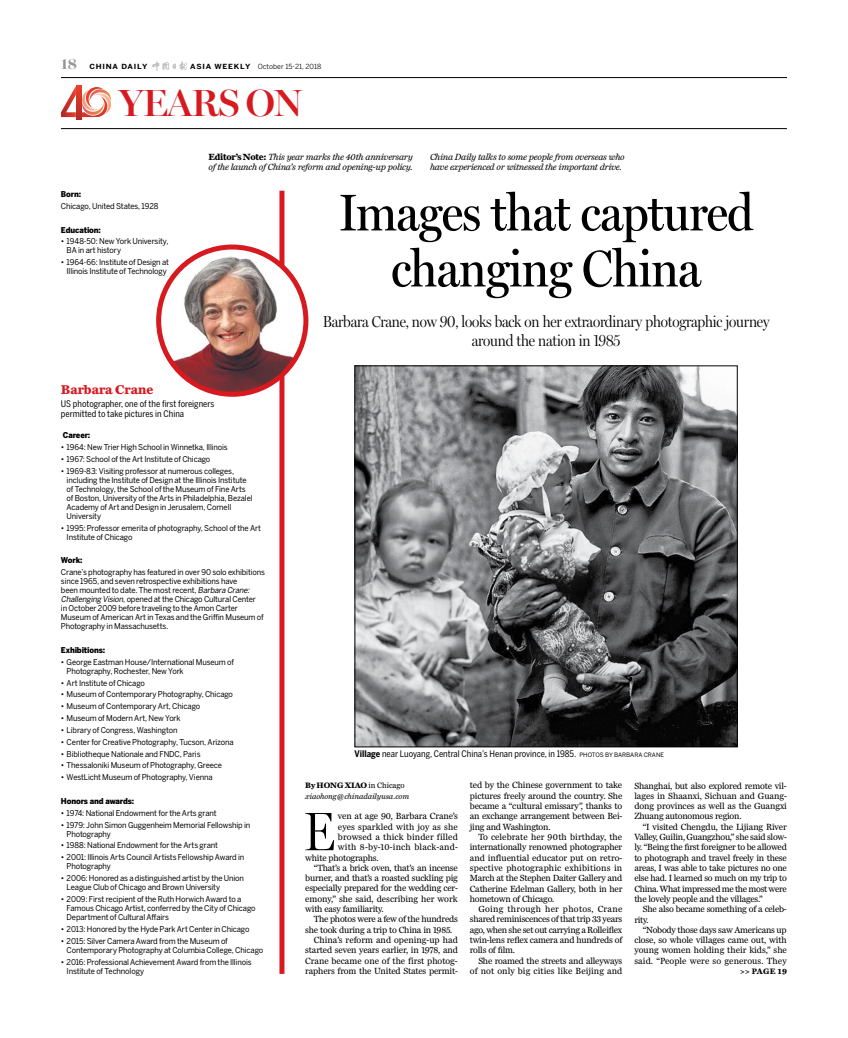
<style>
.page{position:relative;width:848px;height:1038px;background:#fff}
.page>*{position:absolute;margin:0;border:0;box-sizing:border-box;transform-origin:0 0}
.t1{font:300 54.4px "Miller Headline";color:#000}
.t2{font:52px/56px "Miller Headline";letter-spacing:-.01em;color:#000;text-align:center}
.t3{font:600 38px "Big Miller";letter-spacing:-.03em;color:#d71920}
.t4{font:300 16px/19px "Miller Headline";letter-spacing:-.01em;color:#000;text-align:center}
.t5{font:700 16px "Big Miller";color:#939598}
.t6{font:700 13px "Miller Daily Two";color:#d71920}
.t7{font:9.2px/10.3px "Miller Daily Two";letter-spacing:-.02em;color:#000;text-align:justify}
.t8{font:italic 9.2px/10.3px "Miller Daily Two";letter-spacing:-.025em;color:#000}
.t9{font:9.2px "Miller Daily Two";color:#000}
.t10{font:9.2px "Miller Daily Two";letter-spacing:.01em;color:#000}
.t11{font:9.2px "Miller Daily Two";letter-spacing:.02em;color:#000}
.t12{font:9px/10px "Benton Sans Cond";color:#000}
.t13{font:8px/9px "Benton Sans";letter-spacing:-.015em;color:#000;scale:.95 1}
.t14{font:900 8px "Benton Sans";letter-spacing:-.015em;color:#000;scale:.95 1}
.t15{font:italic 8px/10.3px "Miller Daily Two";letter-spacing:-.01em;color:#000}
.t16{font:700 8px "Miller Daily Two";letter-spacing:.045em;color:#000}
.t17{font:7px "Benton Sans";color:#000}
.t18{font:700 7px "Benton Sans";letter-spacing:.1em;color:#000;scale:1.1 1}
.s1{font-weight:700}
.s2{font-weight:700;font-style:normal}
.s3{font-style:italic}
.s4{font-family:"Benton Sans";font-size:6px}
.s5{font-style:normal}
</style>
<div class="page">
<img style="left:356px;top:367px;width:379px;height:378px">
<div style="left:354px;top:365px;width:383px;height:382px;border:1px solid #000"></div>
<div style="left:279px;top:191px;width:5px;height:782px;background:#d71920"></div>
<img style="left:159px;top:254px;width:147px;height:140px">
<div style="left:156px;top:244px;width:152px;height:153px;border:5px solid #d71920;border-radius:50%"></div>
<svg style="left:152px;top:61px;width:35px;height:10px"></svg>
<hr style="left:61px;top:77px;width:726px;height:1px;background:#000">
<hr style="left:61px;top:128px;width:726px;height:1px;background:#000">
<svg style="left:76px;top:85px;width:5px;height:35px"></svg>
<svg style="left:61px;top:86px;width:15px;height:31px"></svg>
<svg style="left:82px;top:87px;width:29px;height:30px"></svg>
<h3 class="t5" style="left:61px;top:54px;width:17px">18</h3>
<p class="t18" style="left:89px;top:62px;width:54px">CHINA DAILY</p>
<p class="t17" style="left:190px;top:62px;width:132px"><span class="s1">ASIA WEEKLY</span> October 15-21, 2018</p>
<h3 class="t3" style="left:119px;top:80px;width:185px">YEARS ON</h3>
<p class="t14" style="left:61px;top:189px;width:23px">Born:</p>
<p class="t13" style="left:61px;top:201px;width:104px">Chicago, United States, 1928</p>
<p class="t14" style="left:61px;top:225px;width:44px">Education:</p>
<p class="t13" style="left:67px;top:237px;width:109px;text-indent:-6px">• 1948-50: New York University,<br>BA in art history</p>
<p class="t13" style="left:61px;top:258px;width:115px;text-align:center">• 1964-66: Institute of Design at<br>Illinois Institute of Technology</p>
<p class="t8" style="left:208px;top:151px;width:206px"><span class="s2">Editor’s Note:</span> This year marks the 40th anniversary of the launch of China’s reform and opening-up policy.</p>
<p class="t8" style="left:430px;top:151px;width:196px">China Daily talks to some people from overseas who have experienced or witnessed the important drive.</p>
<h2 class="t2" style="left:339px;top:186px;width:416px">Images that captured changing China</h2>
<h3 class="t4" style="left:323px;top:312px;width:448px">Barbara Crane, now 90, looks back on her extraordinary photographic journey around the nation in 1985</h3>
<h3 class="t6" style="left:61px;top:382px;width:94px">Barbara Crane</h3>
<p class="t12" style="left:61px;top:398px;width:155px">US photographer, one of the first foreigners permitted to take pictures in China</p>
<p class="t14" style="left:63px;top:430px;width:30px">Career:</p>
<p class="t13" style="left:61px;top:442px;width:177px">• 1964: New Trier High School in Winnetka, Illinois</p>
<p class="t13" style="left:61px;top:454px;width:159px">• 1967: School of the Art Institute of Chicago</p>
<p class="t13" style="left:67px;top:466px;width:197px;text-indent:-6px">• 1969-83: Visiting professor at numerous colleges, including the Institute of Design at the Illinois Institute of Technology, the School of the Museum of Fine Arts of Boston, University of the Arts in Philadelphia, Bezalel Academy of Art and Design in Jerusalem, Cornell University</p>
<p class="t13" style="left:67px;top:523px;width:206px;text-indent:-6px">• 1995: Professor emerita of photography, School of the Art<br>Institute of Chicago</p>
<p class="t14" style="left:61px;top:555px;width:24px">Work:</p>
<p class="t13" style="left:61px;top:567px;width:216px">Crane’s photography has featured in over 90 solo exhibitions since 1965, and seven retrospective exhibitions have<br>been mounted to date. The most recent, <span class="s3">Barbara Crane:<br>Challenging Vision</span>, opened at the Chicago Cultural Center<br>in October 2009 before traveling to the Amon Carter Museum of American Art in Texas and the Griffin Museum of Photography in Massachusetts.</p>
<p class="t14" style="left:61px;top:645px;width:48px">Exhibitions:</p>
<p class="t13" style="left:67px;top:657px;width:178px;text-indent:-6px">• George Eastman House/International Museum of<br>Photography, Rochester, New York</p>
<p class="t13" style="left:61px;top:678px;width:90px">• Art Institute of Chicago</p>
<p class="t13" style="left:61px;top:690px;width:183px">• Museum of Contemporary Photography, Chicago</p>
<p class="t13" style="left:61px;top:701px;width:148px">• Museum of Contemporary Art, Chicago</p>
<p class="t13" style="left:61px;top:713px;width:127px">• Museum of Modern Art, New York</p>
<p class="t13" style="left:61px;top:725px;width:124px">• Library of Congress, Washington</p>
<p class="t13" style="left:61px;top:737px;width:183px">• Center for Creative Photography, Tucson, Arizona</p>
<p class="t13" style="left:61px;top:749px;width:148px">• Bibliotheque Nationale and FNDC, Paris</p>
<p class="t13" style="left:61px;top:761px;width:171px">• Thessaloniki Museum of Photography, Greece</p>
<p class="t13" style="left:61px;top:772px;width:161px">• WestLicht Museum of Photography, Vienna</p>
<p class="t14" style="left:61px;top:796px;width:79px">Honors and awards:</p>
<p class="t13" style="left:61px;top:808px;width:165px">• 1974: National Endowment for the Arts grant</p>
<p class="t13" style="left:67px;top:820px;width:195px;text-indent:-6px">• 1979: John Simon Guggenheim Memorial Fellowship in<br>Photography</p>
<p class="t13" style="left:61px;top:841px;width:167px">• 1988: National Endowment for the Arts grant</p>
<p class="t13" style="left:67px;top:852px;width:189px;text-indent:-6px">• 2001: Illinois Arts Council Artists Fellowship Award in<br>Photography</p>
<p class="t13" style="left:67px;top:873px;width:188px;text-indent:-6px">• 2006: Honored as a distinguished artist by the Union<br>League Club of Chicago and Brown University</p>
<p class="t13" style="left:67px;top:894px;width:200px;text-indent:-6px">• 2009: First recipient of the Ruth Horwich Award to a<br>Famous Chicago Artist, conferred by the City of Chicago<br>Department of Cultural Affairs</p>
<p class="t13" style="left:61px;top:924px;width:200px">• 2013: Honored by the Hyde Park Art Center in Chicago</p>
<p class="t13" style="left:67px;top:936px;width:208px;text-indent:-6px">• 2015: Silver Camera Award from the Museum of<br>Contemporary Photography at Columbia College, Chicago</p>
<p class="t13" style="left:67px;top:957px;width:196px;text-indent:-6px">• 2016: Professional Achievement Award from the Illinois<br>Institute of Technology</p>
<p class="t12" style="left:354px;top:749px;width:311px"><span class="s1">Village</span> near Luoyang, Central China’s Henan province, in 1985. <span class="s4">PHOTOS BY BARBARA CRANE</span></p>
<p class="t15" style="left:305px;top:780px;width:105px"><span class="s2">By HONG XIAO</span> <span class="s5">in Chicago </span>xiaohong@chinadailyusa.com</p>
<h1 class="t1" style="left:303px;top:800px;width:33px">E</h1>
<p class="t7" style="left:338px;top:810px;width:121px">ven at age 90, Barbara Crane’s</p>
<p class="t10" style="left:338px;top:820px;width:121px">eyes sparkled with joy as she</p>
<p class="t10" style="left:338px;top:831px;width:121px">browsed a thick binder filled</p>
<p class="t11" style="left:338px;top:841px;width:121px">with 8-by-10-inch black-and-</p>
<p class="t7" style="left:305px;top:852px;width:75px">white photographs.</p>
<p class="t7" style="left:314px;top:862px;width:145px">“That’s a brick oven, that’s an incense</p>
<p class="t7" style="left:305px;top:872px;width:154px">burner, and that’s a roasted suckling pig</p>
<p class="t7" style="left:305px;top:883px;width:154px">especially prepared for the wedding cer-</p>
<p class="t9" style="left:305px;top:893px;width:154px">emony,” she said, describing her work</p>
<p class="t7" style="left:305px;top:903px;width:80px">with easy familiarity.</p>
<p class="t7" style="left:314px;top:914px;width:145px">The photos were a few of the hundreds</p>
<p class="t7" style="left:305px;top:924px;width:149px">she took during a trip to China in 1985.</p>
<p class="t9" style="left:314px;top:934px;width:145px">China’s reform and opening-up had</p>
<p class="t7" style="left:305px;top:944px;width:154px">started seven years earlier, in 1978, and</p>
<p class="t7" style="left:305px;top:955px;width:154px">Crane became one of the first photog-</p>
<p class="t7" style="left:305px;top:965px;width:154px">raphers from the United States permit-</p>
<p class="t7" style="left:470px;top:780px;width:154px">ted by the Chinese government to take pictures freely around the country. She became a “cultural emissary”, thanks to an exchange arrangement between Bei&shy;jing and Washington.</p>
<p class="t7" style="left:470px;top:831px;width:154px;text-indent:9px">To celebrate her 90th birthday, the internationally renowned photographer and influential educator put on retro&shy;spective photographic exhibitions in March at the Stephen Daiter Gallery and Catherine Edelman Gallery, both in her hometown of Chicago.</p>
<p class="t7" style="left:470px;top:903px;width:154px;text-indent:9px">Going through her photos, Crane shared reminiscences of that trip 33 years ago, when she set out carrying a Rolleiflex twin-lens reflex camera and hundreds of rolls of film.</p>
<p class="t7" style="left:470px;top:955px;width:154px;text-align:right">She roamed the streets and alleyways of not only big cities like Beijing and</p>
<p class="t7" style="left:634px;top:780px;width:154px">Shanghai, but also explored remote vil&shy;lages in Shaanxi, Sichuan and Guang&shy;dong provinces as well as the Guangxi Zhuang autonomous region.</p>
<p class="t7" style="left:634px;top:821px;width:154px;text-indent:9px">“I visited Chengdu, the Lijiang River Valley, Guilin, Guangzhou,” she said slow&shy;ly. “Being the first foreigner to be allowed to photograph and travel freely in these areas, I was able to take pictures no one else had. I learned so much on my trip to China. What impressed me the most were the lovely people and the villages.”</p>
<p class="t7" style="left:634px;top:903px;width:154px;text-indent:9px">She also became something of a celeb&shy;rity.</p>
<p class="t7" style="left:634px;top:924px;width:154px;text-indent:9px">“Nobody those days saw Americans up close, so whole villages came out, with young women holding their kids,” she said. “People were so generous. They</p>
<p class="t16" style="left:740px;top:966px;width:48px">&gt;&gt; PAGE 19</p>
</div>
